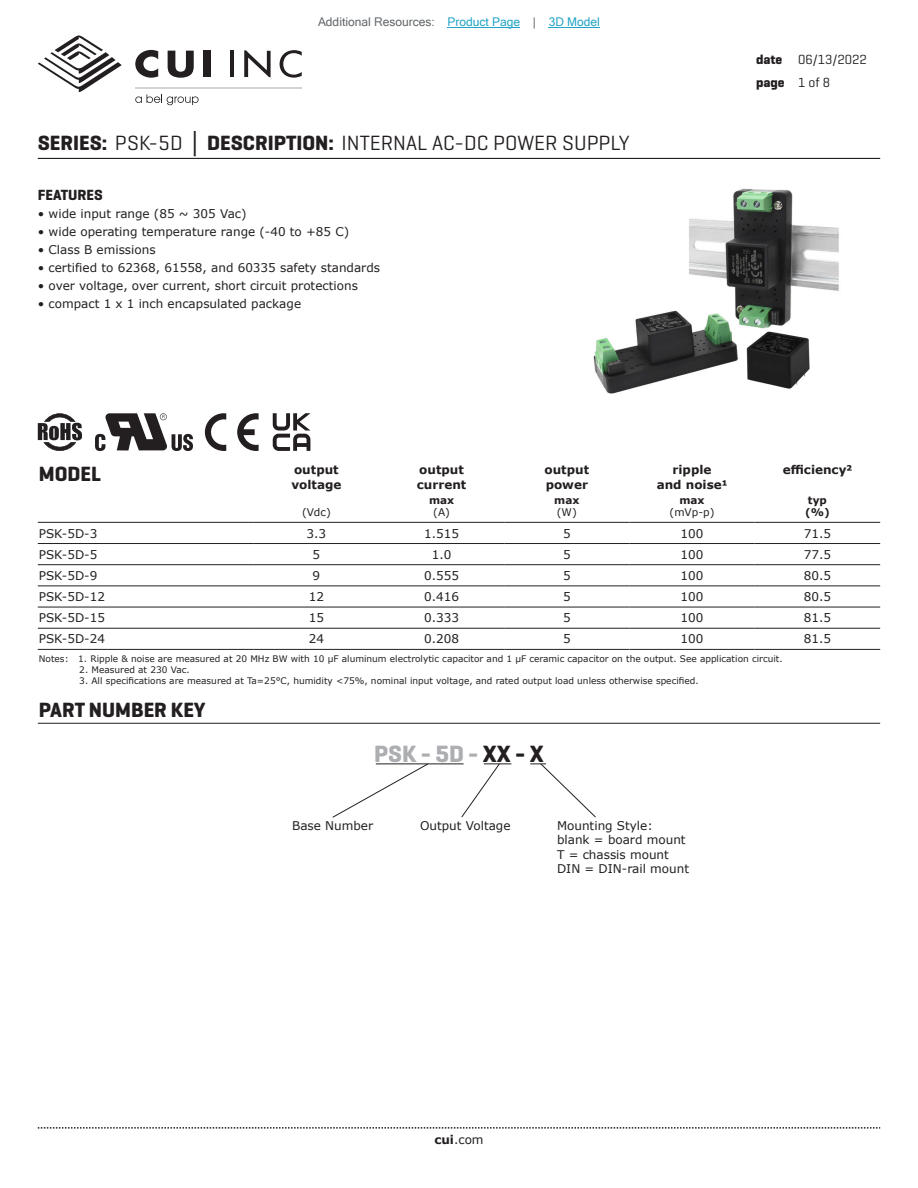
<style>
.page{position:relative;width:918px;height:1188px;background:#fff}
.page>*{position:absolute;margin:0;border:0;box-sizing:border-box;transform-origin:0 0}
.t1{font:700 24px "Geogrotesque";color:#adaeb2}
.t2{font:21px "Geogrotesque";color:#231f20}
.t3{font:700 21px "Geogrotesque";color:#231f20}
.t4{font:700 15px "Geogrotesque";color:#231f20}
.t5{font:13.5px/22.5px "Geogrotesque";color:#231f20}
.t6{font:12px/14.4px "Verdana";color:#231f20}
.t7{font:700 12px/14.4px "Verdana";color:#231f20}
.t8{font:12px "Microsoft Sans Serif";color:#63676b}
.t9{font:10.5px "Verdana";color:#231f20}
.t10{font:700 10.5px/12.6px "Verdana";color:#231f20}
.t11{font:9px "Verdana";color:#231f20}
.s1{color:#23a4c6}
.s2{font-weight:700}
.s3{font-family:"Verdana";font-weight:700}
.s4{color:#231f20}
</style>
<div class="page">
<svg style="left:38px;top:1127px;width:842px;height:2px"></svg>
<hr style="left:38px;top:158px;width:842px;height:1px;background:#231f20">
<svg style="left:38px;top:35px;width:84px;height:58px"></svg>
<hr style="left:230px;top:51px;width:4px;height:26px;background:#231f20">
<svg style="left:244px;top:50px;width:27px;height:27px"></svg>
<svg style="left:280px;top:50px;width:22px;height:28px"></svg>
<svg style="left:135px;top:50px;width:23px;height:28px"></svg>
<svg style="left:168px;top:51px;width:26px;height:27px"></svg>
<div style="left:203px;top:51px;width:8px;height:26px;background:#231f20"></div>
<svg style="left:135px;top:94px;width:64px;height:11px"></svg>
<hr style="left:135px;top:88px;width:167px;height:1px;background:#231f20">
<hr style="left:38px;top:522px;width:216px;height:1px;background:#231f20">
<hr style="left:254px;top:522px;width:125px;height:1px;background:#231f20">
<hr style="left:379px;top:522px;width:125px;height:1px;background:#231f20">
<hr style="left:504px;top:522px;width:125px;height:1px;background:#231f20">
<hr style="left:629px;top:522px;width:126px;height:1px;background:#231f20">
<hr style="left:755px;top:522px;width:125px;height:1px;background:#231f20">
<hr style="left:38px;top:543px;width:216px;height:1px;background:#231f20">
<hr style="left:254px;top:543px;width:125px;height:1px;background:#231f20">
<hr style="left:379px;top:543px;width:125px;height:1px;background:#231f20">
<hr style="left:504px;top:543px;width:125px;height:1px;background:#231f20">
<hr style="left:629px;top:543px;width:126px;height:1px;background:#231f20">
<hr style="left:755px;top:543px;width:125px;height:1px;background:#231f20">
<hr style="left:38px;top:564px;width:216px;height:1px;background:#231f20">
<hr style="left:254px;top:564px;width:125px;height:1px;background:#231f20">
<hr style="left:379px;top:564px;width:125px;height:1px;background:#231f20">
<hr style="left:504px;top:564px;width:125px;height:1px;background:#231f20">
<hr style="left:629px;top:564px;width:126px;height:1px;background:#231f20">
<hr style="left:755px;top:564px;width:125px;height:1px;background:#231f20">
<hr style="left:38px;top:586px;width:216px;height:1px;background:#231f20">
<hr style="left:254px;top:586px;width:125px;height:1px;background:#231f20">
<hr style="left:379px;top:586px;width:125px;height:1px;background:#231f20">
<hr style="left:504px;top:586px;width:125px;height:1px;background:#231f20">
<hr style="left:629px;top:586px;width:126px;height:1px;background:#231f20">
<hr style="left:755px;top:586px;width:125px;height:1px;background:#231f20">
<hr style="left:38px;top:607px;width:216px;height:1px;background:#231f20">
<hr style="left:254px;top:607px;width:125px;height:1px;background:#231f20">
<hr style="left:379px;top:607px;width:125px;height:1px;background:#231f20">
<hr style="left:504px;top:607px;width:125px;height:1px;background:#231f20">
<hr style="left:629px;top:607px;width:126px;height:1px;background:#231f20">
<hr style="left:755px;top:607px;width:125px;height:1px;background:#231f20">
<hr style="left:38px;top:628px;width:216px;height:1px;background:#231f20">
<hr style="left:254px;top:628px;width:125px;height:1px;background:#231f20">
<hr style="left:379px;top:628px;width:125px;height:1px;background:#231f20">
<hr style="left:504px;top:628px;width:125px;height:1px;background:#231f20">
<hr style="left:629px;top:628px;width:126px;height:1px;background:#231f20">
<hr style="left:755px;top:628px;width:125px;height:1px;background:#231f20">
<hr style="left:38px;top:649px;width:216px;height:1px;background:#231f20">
<hr style="left:254px;top:649px;width:125px;height:1px;background:#231f20">
<hr style="left:379px;top:649px;width:125px;height:1px;background:#231f20">
<hr style="left:504px;top:649px;width:125px;height:1px;background:#231f20">
<hr style="left:629px;top:649px;width:126px;height:1px;background:#231f20">
<hr style="left:755px;top:649px;width:125px;height:1px;background:#231f20">
<svg style="left:95px;top:413px;width:98px;height:38px"></svg>
<svg style="left:38px;top:413px;width:44px;height:38px"></svg>
<svg style="left:205px;top:413px;width:54px;height:38px"></svg>
<hr style="left:38px;top:723px;width:842px;height:1px;background:#231f20">
<hr style="left:376px;top:764px;width:88px;height:1px;background:#231f20">
<svg style="left:332px;top:763px;width:97px;height:55px"></svg>
<svg style="left:461px;top:763px;width:50px;height:55px"></svg>
<svg style="left:530px;top:763px;width:66px;height:55px"></svg>
<img style="left:593px;top:188px;width:246px;height:206px">
<svg style="left:273px;top:413px;width:37px;height:38px"></svg>
<hr style="left:448px;top:27px;width:72px;height:1px;background:#23a4c6">
<hr style="left:549px;top:27px;width:51px;height:1px;background:#23a4c6">
<p class="t8" style="left:318px;top:15px;width:283px">Additional Resources: <span class="s1">Product Page</span> | <span class="s1">3D Model</span></p>
<h2 class="t2" style="left:38px;top:130px;width:593px"><span class="s2">SERIES:</span> PSK-5D <span class="s3">│</span> <span class="s2">DESCRIPTION:</span> INTERNAL AC-DC POWER SUPPLY</h2>
<p class="t4" style="left:38px;top:186px;width:67px">FEATURES</p>
<p class="t6" style="left:38px;top:207px;width:210px">• wide input range (85 ~ 305 Vac)</p>
<p class="t6" style="left:38px;top:225px;width:313px">• wide operating temperature range (-40 to +85 C)</p>
<p class="t6" style="left:38px;top:243px;width:119px">• Class B emissions</p>
<p class="t6" style="left:38px;top:261px;width:344px">• certified to 62368, 61558, and 60335 safety standards</p>
<p class="t6" style="left:38px;top:279px;width:322px">• over voltage, over current, short circuit protections</p>
<p class="t6" style="left:38px;top:297px;width:265px">• compact 1 x 1 inch encapsulated package</p>
<p class="t5" style="left:756px;top:48px;width:112px"><span class="s2">date</span> 06/13/2022 <span class="s2">page</span> 1 of 8</p>
<h2 class="t3" style="left:39px;top:461px;width:64px">MODEL</h2>
<p class="t7" style="left:291px;top:462px;width:51px">output voltage</p>
<p class="t7" style="left:417px;top:462px;width:51px">output current</p>
<p class="t7" style="left:545px;top:462px;width:46px">output power</p>
<p class="t7" style="left:657px;top:462px;width:72px;text-align:center">ripple<br>and noise1</p>
<p class="t7" style="left:783px;top:462px;width:71px">efficiency2</p>
<p class="t9" style="left:302px;top:505px;width:30px">(Vdc)</p>
<p class="t10" style="left:805px;top:493px;width:26px">typ (%)</p>
<p class="t10" style="left:429px;top:493px;width:27px">max</p>
<p class="t9" style="left:433px;top:505px;width:18px">(A)</p>
<p class="t10" style="left:554px;top:493px;width:27px">max</p>
<p class="t9" style="left:557px;top:505px;width:21px">(W)</p>
<p class="t10" style="left:679px;top:493px;width:27px">max</p>
<p class="t9" style="left:670px;top:505px;width:46px">(mVp-p)</p>
<p class="t6" style="left:39px;top:526px;width:60px">PSK-5D-3</p>
<p class="t6" style="left:307px;top:526px;width:21px">3.3</p>
<p class="t6" style="left:424px;top:526px;width:36px">1.515</p>
<p class="t6" style="left:563px;top:526px;width:9px">5</p>
<p class="t6" style="left:681px;top:526px;width:24px">100</p>
<p class="t6" style="left:804px;top:526px;width:29px">71.5</p>
<p class="t6" style="left:39px;top:547px;width:60px">PSK-5D-5</p>
<p class="t6" style="left:313px;top:547px;width:9px">5</p>
<p class="t6" style="left:432px;top:547px;width:21px">1.0</p>
<p class="t6" style="left:563px;top:547px;width:9px">5</p>
<p class="t6" style="left:681px;top:547px;width:24px">100</p>
<p class="t6" style="left:804px;top:547px;width:29px">77.5</p>
<p class="t6" style="left:39px;top:568px;width:60px">PSK-5D-9</p>
<p class="t6" style="left:313px;top:568px;width:9px">9</p>
<p class="t6" style="left:424px;top:568px;width:36px">0.555</p>
<p class="t6" style="left:563px;top:568px;width:9px">5</p>
<p class="t6" style="left:681px;top:568px;width:24px">100</p>
<p class="t6" style="left:804px;top:568px;width:29px">80.5</p>
<p class="t6" style="left:39px;top:589px;width:68px">PSK-5D-12</p>
<p class="t6" style="left:309px;top:589px;width:17px">12</p>
<p class="t6" style="left:424px;top:589px;width:36px">0.416</p>
<p class="t6" style="left:563px;top:589px;width:9px">5</p>
<p class="t6" style="left:681px;top:589px;width:24px">100</p>
<p class="t6" style="left:804px;top:589px;width:29px">80.5</p>
<p class="t6" style="left:39px;top:611px;width:68px">PSK-5D-15</p>
<p class="t6" style="left:309px;top:611px;width:17px">15</p>
<p class="t6" style="left:424px;top:611px;width:36px">0.333</p>
<p class="t6" style="left:563px;top:611px;width:9px">5</p>
<p class="t6" style="left:681px;top:611px;width:24px">100</p>
<p class="t6" style="left:804px;top:611px;width:29px">81.5</p>
<p class="t6" style="left:39px;top:632px;width:68px">PSK-5D-24</p>
<p class="t6" style="left:309px;top:632px;width:17px">24</p>
<p class="t6" style="left:424px;top:632px;width:36px">0.208</p>
<p class="t6" style="left:563px;top:632px;width:9px">5</p>
<p class="t6" style="left:681px;top:632px;width:24px">100</p>
<p class="t6" style="left:804px;top:632px;width:29px">81.5</p>
<p class="t11" style="left:39px;top:653px;width:745px">Notes: 1. Ripple &amp; noise are measured at 20 MHz BW with 10 µF aluminum electrolytic capacitor and 1 µF ceramic capacitor on the output. See application circuit.</p>
<p class="t11" style="left:79px;top:664px;width:112px">2. Measured at 230 Vac.</p>
<p class="t11" style="left:79px;top:674px;width:621px">3. All specifications are measured at Ta=25°C, humidity &lt;75%, nominal input voltage, and rated output load unless otherwise specified.</p>
<h2 class="t3" style="left:39px;top:697px;width:168px">PART NUMBER KEY</h2>
<h1 class="t1" style="left:374px;top:739px;width:171px">PSK - 5D - <span class="s4">XX - X</span></h1>
<p class="t6" style="left:292px;top:818px;width:83px">Base Number</p>
<p class="t6" style="left:420px;top:818px;width:92px">Output Voltage</p>
<p class="t6" style="left:557px;top:818px;width:134px">Mounting Style:<br>blank = board mount<br>T = chassis mount<br>DIN = DIN-rail mount</p>
<p class="t6" style="left:434px;top:1132px;width:51px"><span class="s2">cui</span>.com</p>
</div>
